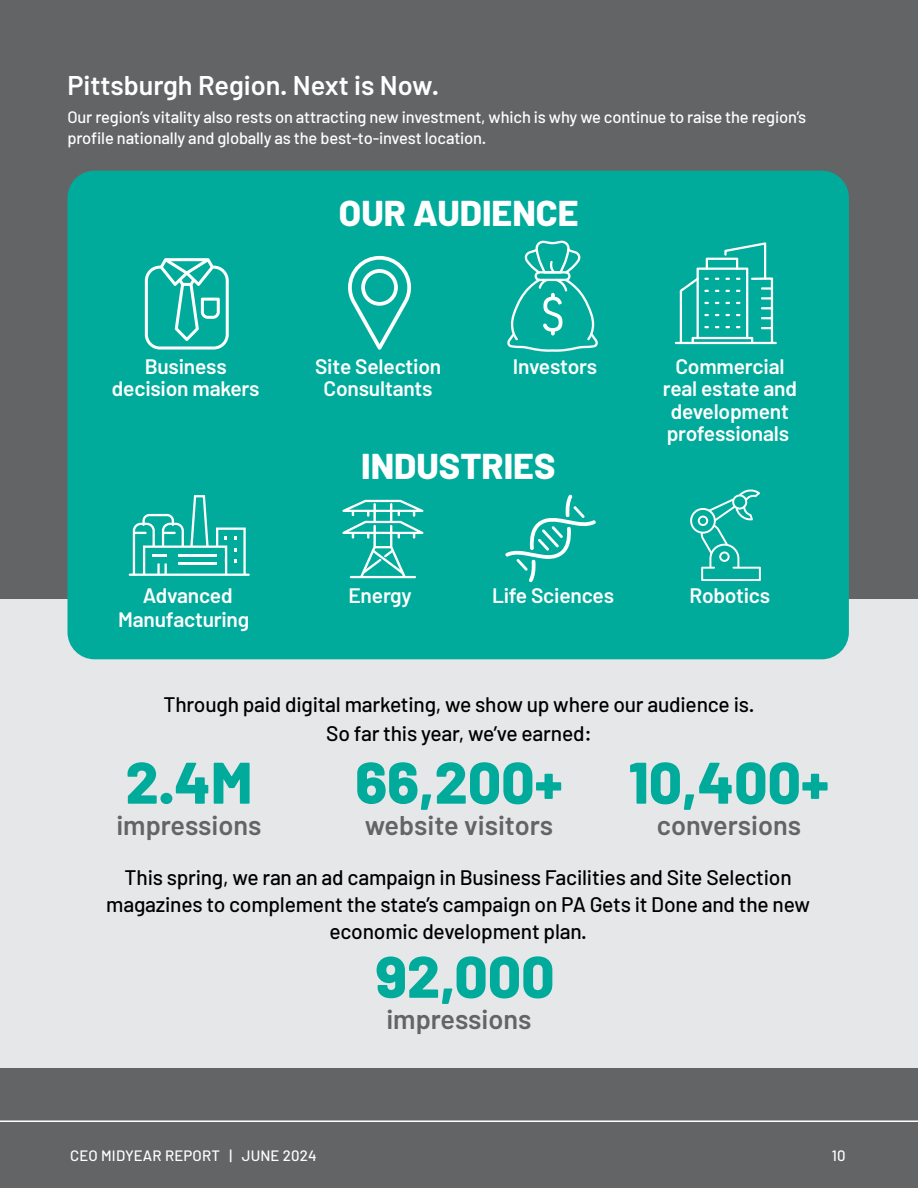
<style>
.page{position:relative;width:918px;height:1188px;background:#636466}
.page>*{position:absolute;margin:0;border:0;box-sizing:border-box;transform-origin:0 0}
.t1{font:800 58.5px "Barlow";color:#00ab9c}
.t2{font:800 36px "Barlow";color:#fff}
.t3{font:600 27px "Barlow";color:#636466}
.t4{font:600 27px "Barlow";color:#fff}
.t5{font:500 21px/27px "Barlow";letter-spacing:-.01em;color:#000;text-align:center}
.t6{font:600 21px/22.5px "Barlow";letter-spacing:-.01em;color:#fff;text-align:center}
.t7{font:500 16.5px/21px "Barlow";letter-spacing:-.01em;color:#fff}
.t8{font:500 15px "Barlow";letter-spacing:.01em;color:#fff}
</style>
<div class="page">
<div style="left:0;top:599px;width:918px;height:469px;background:#e6e7e8"></div>
<div style="left:68px;top:171px;width:781px;height:488px;background:#00ab9c;border-radius:27px"></div>
<svg style="left:675px;top:242px;width:102px;height:102px"></svg>
<svg style="left:507px;top:240px;width:91px;height:112px"></svg>
<svg style="left:348px;top:256px;width:63px;height:94px"></svg>
<svg style="left:145px;top:258px;width:84px;height:92px"></svg>
<svg style="left:129px;top:495px;width:121px;height:81px"></svg>
<hr style="left:350px;top:576px;width:66px;height:2px;background:#fff">
<svg style="left:342px;top:500px;width:82px;height:77px"></svg>
<svg style="left:505px;top:495px;width:91px;height:87px"></svg>
<svg style="left:690px;top:489px;width:71px;height:92px"></svg>
<hr style="left:0;top:1120px;width:918px;height:2px;background:#fff">
<p class="t4" style="left:68px;top:68px;width:373px">Pittsburgh Region. Next is Now.</p>
<p class="t7" style="left:68px;top:106px;width:740px">Our region’s vitality also rests on attracting new investment, which is why we continue to raise the region’s profile nationally and globally as the best-to-invest location.</p>
<h2 class="t2" style="left:339px;top:191px;width:241px">OUR AUDIENCE</h2>
<p class="t6" style="left:112px;top:355px;width:149px">Business decision makers</p>
<p class="t6" style="left:315px;top:355px;width:128px">Site Selection<br>Consultants</p>
<p class="t6" style="left:513px;top:355px;width:86px">Investors</p>
<p class="t6" style="left:663px;top:355px;width:136px">Commercial real estate and development professionals</p>
<h2 class="t2" style="left:361px;top:444px;width:196px">INDUSTRIES</h2>
<p class="t6" style="left:118px;top:583px;width:133px;line-height:24px">Advanced<br>Manufacturing</p>
<p class="t6" style="left:348px;top:583px;width:65px">Energy</p>
<p class="t6" style="left:492px;top:583px;width:124px">Life Sciences</p>
<p class="t6" style="left:690px;top:583px;width:82px">Robotics</p>
<p class="t5" style="left:164px;top:690px;width:592px;line-height:28.5px">Through paid digital marketing, we show up where our audience is.<br>So far this year, we’ve earned:</p>
<h1 class="t1" style="left:125px;top:746px;width:129px">2.4M</h1>
<p class="t3" style="left:116px;top:809px;width:147px">impressions</p>
<h1 class="t1" style="left:355px;top:746px;width:209px">66,200+</h1>
<p class="t3" style="left:365px;top:809px;width:190px">website visitors</p>
<h1 class="t1" style="left:629px;top:746px;width:202px">10,400+</h1>
<p class="t3" style="left:657px;top:809px;width:146px">conversions</p>
<p class="t5" style="left:106px;top:863px;width:705px">This spring, we ran an ad campaign in Business Facilities and Site Selection magazines to complement the state’s campaign on PA Gets it Done and the new economic development plan.</p>
<h1 class="t1" style="left:376px;top:940px;width:180px">92,000</h1>
<p class="t3" style="left:386px;top:1003px;width:147px">impressions</p>
<p class="t8" style="left:70px;top:1146px;width:248px">CEO MIDYEAR REPORT | JUNE 2024</p>
<p class="t8" style="left:832px;top:1146px;width:15px">10</p>
</div>
